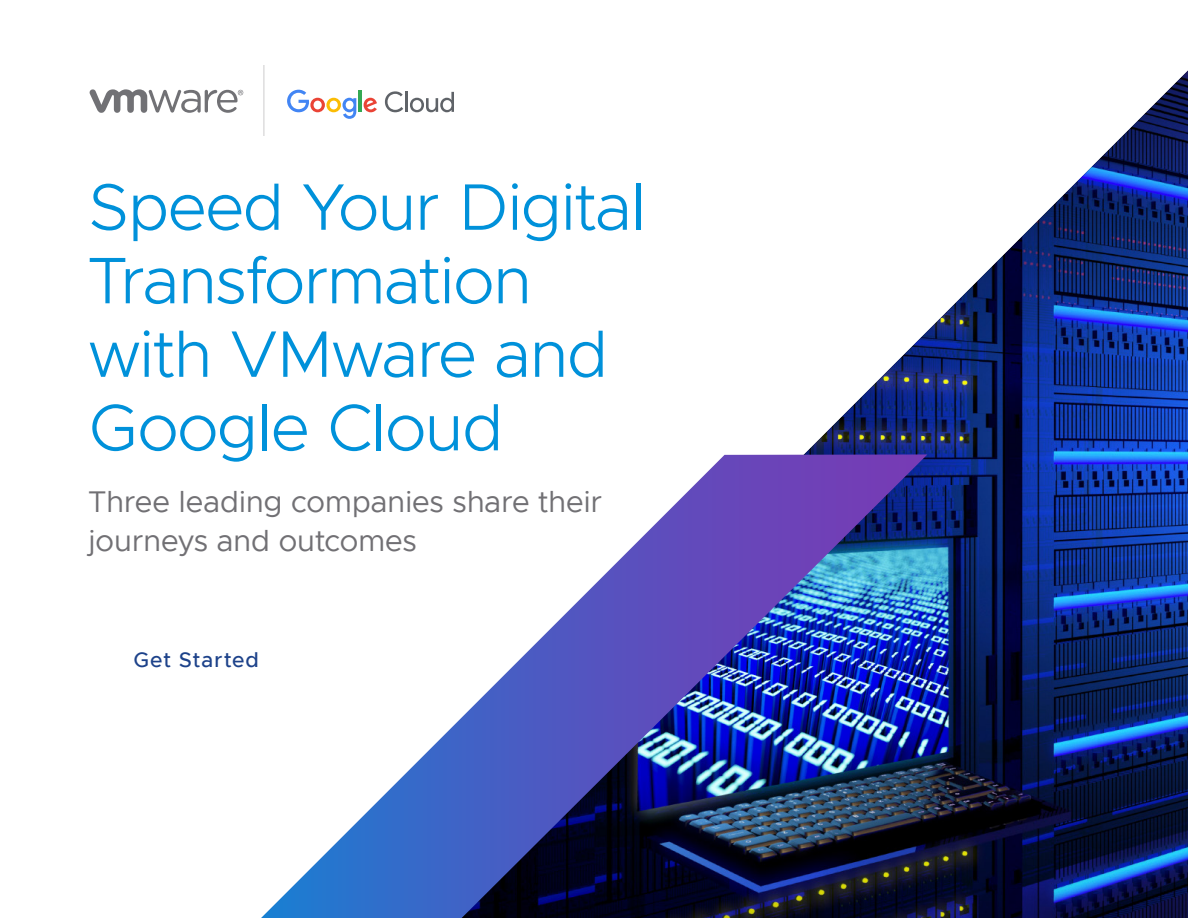
<style>
.page{position:relative;width:1188px;height:918px;background:#fff}
.page>*{position:absolute;margin:0;border:0;box-sizing:border-box;transform-origin:0 0}
.t1{font:300 66px/73.5px "Metropolis";letter-spacing:-.025em;color:#0091da}
.t2{font:30px/39px "Metropolis";letter-spacing:-.005em;color:#717074}
.t3{font:500 21px "Metropolis";letter-spacing:.045em;color:#1d428a}
</style>
<div class="page">
<img style="left:804px;top:71px;width:384px;height:847px">
<img style="left:261px;top:454px;width:666px;height:464px">
<img style="left:263px;top:66px;width:2px;height:70px">
<svg style="left:90px;top:89px;width:153px;height:24px"></svg>
<svg style="left:385px;top:91px;width:18px;height:21px"></svg>
<hr style="left:405px;top:92px;width:3px;height:20px;background:#5f6368">
<svg style="left:410px;top:92px;width:44px;height:20px"></svg>
<svg style="left:287px;top:90px;width:69px;height:29px"></svg>
<hr style="left:359px;top:90px;width:3px;height:22px;background:#34a853">
<svg style="left:364px;top:98px;width:13px;height:14px"></svg>
<p class="t1" style="left:89px;top:170px;width:559px">Speed Your Digital<br>Transformation with VMware and<br>Google Cloud</p>
<p class="t2" style="left:89px;top:482px;width:515px">Three leading companies share their journeys and outcomes</p>
<p class="t3" style="left:133px;top:646px;width:127px">Get Started</p>
</div>
